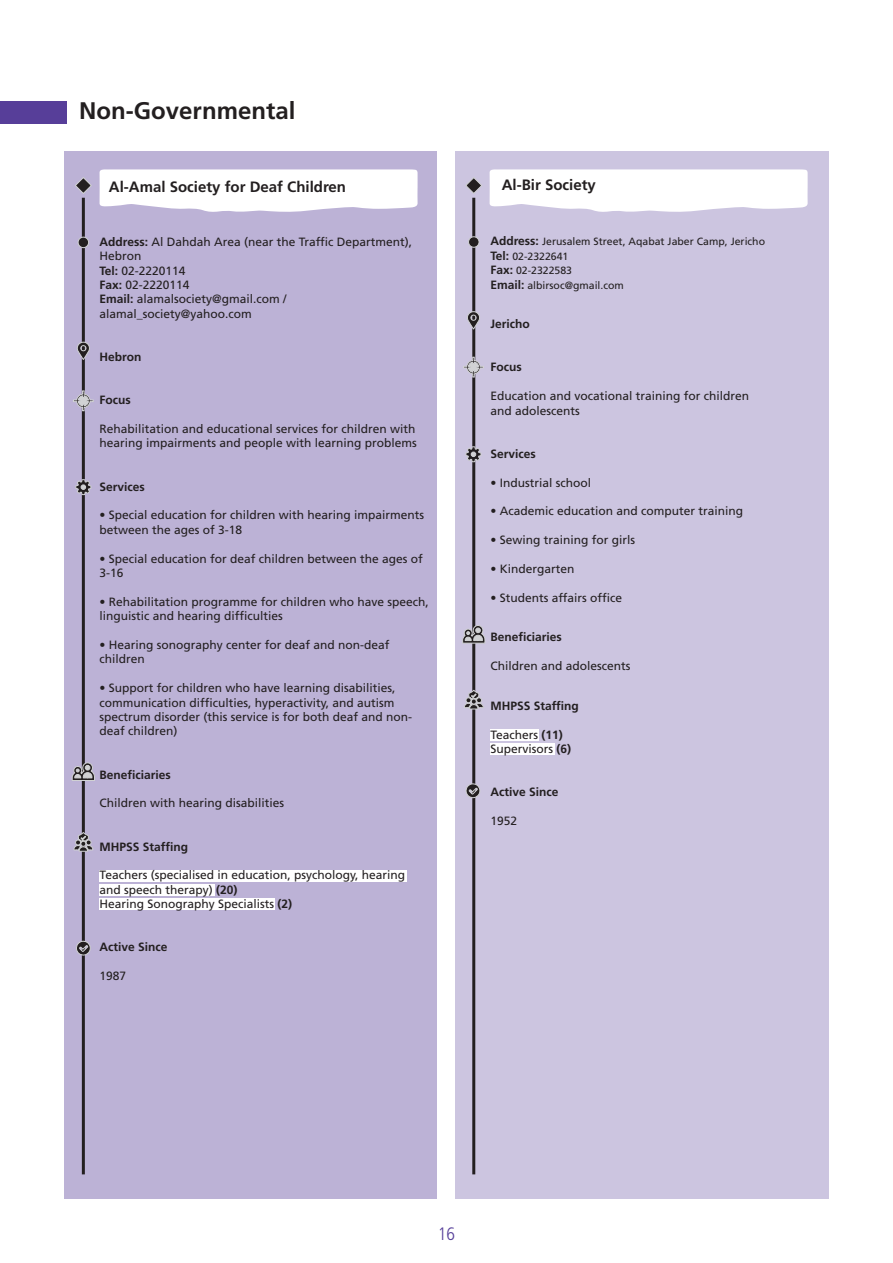
<style>
.page{position:relative;width:893px;height:1263px;background:#fff}
.page>*{position:absolute;margin:0;border:0;box-sizing:border-box;transform-origin:0 0}
.t1{font:700 24px "Frutiger LT Std";color:#231f20}
.t2{font:300 condensed 18px "Frutiger LT Std";color:#57409a}
.t3{font:700 15px "Frutiger LT Std";color:#231f20}
.t4{font:12px/14.4px "Frutiger LT Std";color:#231f20}
.t5{font:700 12px "Frutiger LT Std";color:#231f20}
.t6{font:10.5px "Frutiger LT Std";color:#231f20}
.s1{font-weight:700}
</style>
<div class="page">
<div style="left:455px;top:152px;width:374px;height:1047px;background:#ccc5e0"></div>
<div style="left:64px;top:152px;width:373px;height:1047px;background:#bcb2d6"></div>
<hr style="left:82px;top:198px;width:3px;height:976px;background:#231f20">
<hr style="left:472px;top:198px;width:3px;height:976px;background:#231f20">
<svg style="left:75px;top:177px;width:17px;height:17px"></svg>
<svg style="left:466px;top:177px;width:16px;height:17px"></svg>
<svg style="left:100px;top:169px;width:318px;height:43px"></svg>
<svg style="left:490px;top:169px;width:318px;height:43px"></svg>
<div style="left:78px;top:237px;width:11px;height:11px;background:#231f20;border-radius:50%"></div>
<div style="left:78px;top:237px;width:11px;height:11px;border:1px solid #d1d2d4;border-radius:50%"></div>
<div style="left:468px;top:237px;width:11px;height:10px;background:#231f20;border-radius:50%"></div>
<div style="left:468px;top:236px;width:11px;height:12px;border:1px solid #d1d2d4;border-radius:50%"></div>
<svg style="left:77px;top:341px;width:13px;height:20px"></svg>
<svg style="left:467px;top:311px;width:13px;height:19px"></svg>
<div style="left:100px;top:870px;width:307px;height:11px;background:#fff"></div>
<div style="left:490px;top:729px;width:49px;height:11px;background:#fff"></div>
<div style="left:100px;top:885px;width:115px;height:11px;background:#fff"></div>
<div style="left:490px;top:744px;width:65px;height:11px;background:#fff"></div>
<div style="left:100px;top:899px;width:175px;height:11px;background:#fff"></div>
<svg style="left:73px;top:390px;width:21px;height:21px"></svg>
<svg style="left:463px;top:357px;width:21px;height:20px"></svg>
<svg style="left:72px;top:762px;width:23px;height:27px"></svg>
<svg style="left:462px;top:625px;width:23px;height:26px"></svg>
<div style="left:0;top:101px;width:66px;height:23px;background:#573e99"></div>
<svg style="left:75px;top:475px;width:16px;height:20px"></svg>
<svg style="left:466px;top:442px;width:15px;height:20px"></svg>
<svg style="left:73px;top:831px;width:20px;height:32px"></svg>
<svg style="left:464px;top:689px;width:20px;height:32px"></svg>
<svg style="left:76px;top:932px;width:15px;height:24px"></svg>
<svg style="left:466px;top:774px;width:14px;height:25px"></svg>
<h1 class="t1" style="left:79px;top:96px;width:218px">Non-Governmental</h1>
<p class="t3" style="left:109px;top:177px;width:239px">Al-Amal Society for Deaf Children</p>
<p class="t4" style="left:100px;top:234px;width:314px"><span class="s1">Address:</span> Al Dahdah Area (near the Traffic Department ,(<br>Hebron<br><span class="s1">Tel:</span> 02-2220114<br><span class="s1">Fax:</span> 02-2220114<br><span class="s1">Email:</span> alamalsociety@gmail.com / alamal_society@yahoo.com</p>
<p class="t5" style="left:100px;top:350px;width:43px">Hebron</p>
<p class="t5" style="left:100px;top:393px;width:33px">Focus</p>
<p class="t4" style="left:100px;top:422px;width:319px">Rehabilitation and educational services for children with hearing impairments and people with learning problems</p>
<p class="t5" style="left:100px;top:479px;width:47px">Services</p>
<p class="t4" style="left:100px;top:508px;width:326px">• Special education for children with hearing impairments between the ages of 3-18</p>
<p class="t4" style="left:100px;top:551px;width:325px">• Special education for deaf children between the ages of<br>3-16</p>
<p class="t4" style="left:100px;top:594px;width:331px">• Rehabilitation programme for children who have speech, linguistic and hearing difficulties</p>
<p class="t4" style="left:100px;top:638px;width:292px">• Hearing sonography center for deaf and non-deaf children</p>
<p class="t4" style="left:100px;top:681px;width:298px">• Support for children who have learning disabilities, communication difficulties, hyperactivity, and autism</p>
<p class="t4" style="left:100px;top:724px;width:80px">deaf children(</p>
<p class="t4" style="left:100px;top:710px;width:314px">spectrum disorder (this service is for both deaf and non-</p>
<p class="t5" style="left:100px;top:767px;width:73px">Beneficiaries</p>
<p class="t4" style="left:100px;top:796px;width:186px">Children with hearing disabilities</p>
<p class="t5" style="left:100px;top:839px;width:90px">MHPSS Staffing</p>
<p class="t4" style="left:100px;top:868px;width:307px">Teachers (specialised in education, psychology, hearing and speech therapy <span class="s1">)</span>( <span class="s1">20(<br></span>Hearing Sonography Specialists <span class="s1">(2)</span></p>
<p class="t5" style="left:100px;top:940px;width:70px">Active Since</p>
<p class="t4" style="left:100px;top:969px;width:28px">1987</p>
<p class="t3" style="left:502px;top:176px;width:96px">Al-Bir Society</p>
<p class="t5" style="left:490px;top:234px;width:50px">Address:</p>
<p class="t6" style="left:512px;top:250px;width:58px">02-2322641</p>
<p class="t6" style="left:542px;top:236px;width:224px">Jerusalem Street, Aqabat Jaber Camp, Jericho</p>
<p class="t5" style="left:490px;top:249px;width:20px">Tel:</p>
<p class="t5" style="left:490px;top:263px;width:24px">Fax:</p>
<p class="t6" style="left:516px;top:264px;width:58px">02-2322583</p>
<p class="t5" style="left:490px;top:277px;width:36px">Email:</p>
<p class="t5" style="left:490px;top:317px;width:41px">Jericho</p>
<p class="t5" style="left:490px;top:360px;width:33px">Focus</p>
<p class="t4" style="left:490px;top:389px;width:260px">Education and vocational training for children and adolescents</p>
<p class="t5" style="left:490px;top:447px;width:47px">Services</p>
<p class="t4" style="left:490px;top:475px;width:102px">• Industrial school</p>
<p class="t4" style="left:490px;top:504px;width:254px">• Academic education and computer training</p>
<p class="t4" style="left:490px;top:533px;width:146px">• Sewing training for girls</p>
<p class="t4" style="left:490px;top:562px;width:86px">• Kindergarten</p>
<p class="t4" style="left:490px;top:590px;width:133px">• Students affairs office</p>
<p class="t5" style="left:490px;top:630px;width:73px">Beneficiaries</p>
<p class="t4" style="left:490px;top:659px;width:142px">Children and adolescents</p>
<p class="t5" style="left:490px;top:699px;width:90px">MHPSS Staffing</p>
<p class="t4" style="left:490px;top:727px;width:82px">Teachers <span class="s1">)11(<br></span>Supervisors <span class="s1">(6)</span></p>
<p class="t5" style="left:490px;top:785px;width:70px">Active Since</p>
<p class="t4" style="left:490px;top:814px;width:28px">1952</p>
<p class="t6" style="left:527px;top:279px;width:98px">albirsoc@gmail.com</p>
<h2 class="t2" style="left:438px;top:1224px;width:19px">16</h2>
</div>
